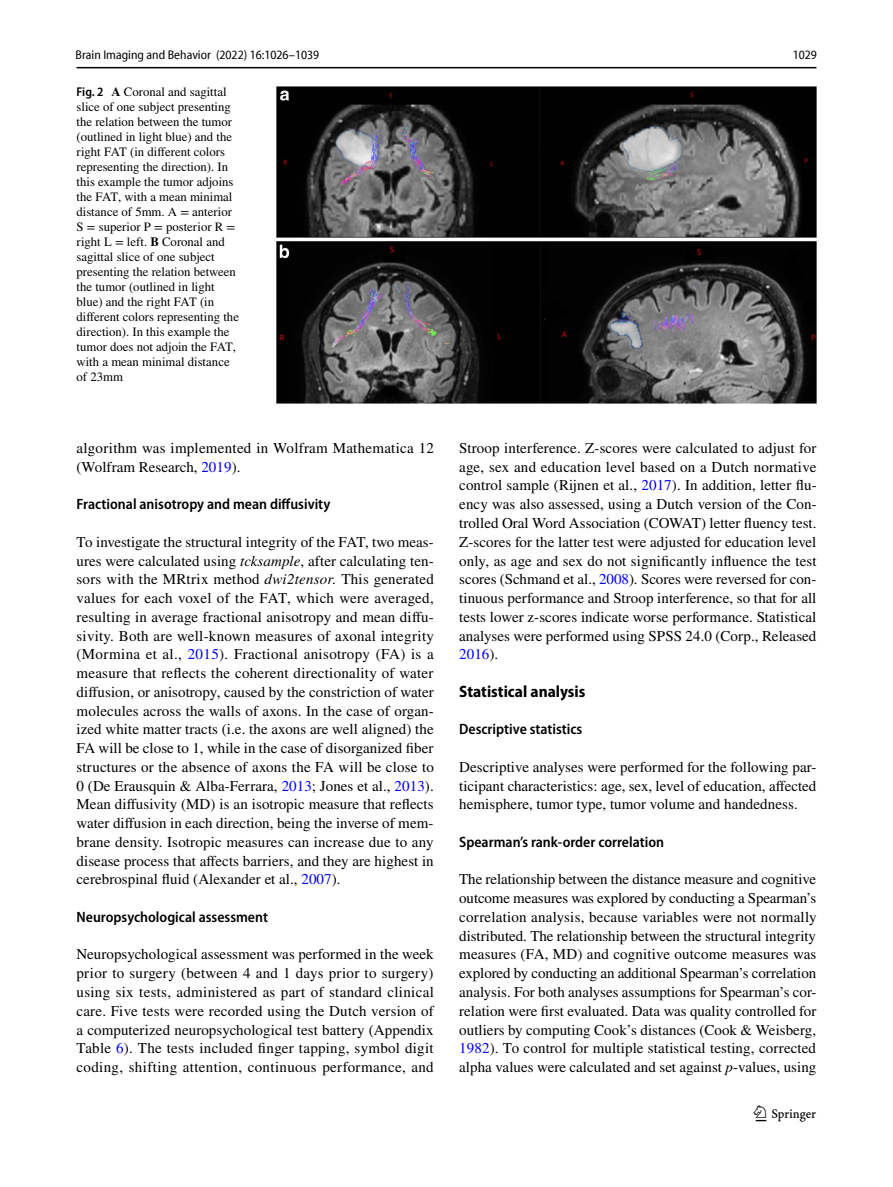
<style>
.page{position:relative;width:893px;height:1187px;background:#fff}
.page>*{position:absolute;margin:0;border:0;box-sizing:border-box;transform-origin:0 0}
.t1{font:22.5px "Springnew Regular 2";color:#000}
.t2{font:700 semi-condensed 16.5px "Myriad Pro";color:#000}
.t3{font:15px/18.8px "STIX";letter-spacing:.005em;color:#000;text-align:justify}
.t4{font:600 semi-condensed 15px "Myriad Pro";color:#000}
.t5{font:12.75px/15px "STIX";color:#000}
.t6{font:semi-condensed 12.75px "Myriad Pro Unic";color:#000}
.s1{font-family:"Myriad Pro";font-weight:600;font-stretch:semi-condensed}
.s2{font-weight:700}
.s3{color:#00f}
.s4{font-style:italic}
</style>
<div class="page">
<hr style="left:77px;top:67px;width:739px;height:1px;background:#000">
<img style="left:276px;top:87px;width:540px;height:317px">
<p class="t6" style="left:76px;top:50px;width:245px">Brain Imaging and Behavior (2022) 16:1026–1039</p>
<p class="t6" style="left:793px;top:50px;width:26px">1029</p>
<p class="t5" style="left:77px;top:85px;width:164px"><span class="s1">Fig. 2</span> <span class="s2">A</span> Coronal and sagittal slice of one subject presenting the relation between the tumor (outlined in light blue) and the right FAT (in different colors representing the direction). In this example the tumor adjoins the FAT, with a mean minimal distance of 5mm. A = anterior<br>S = superior P = posterior R = right L = left. <span class="s2">B</span> Coronal and sagittal slice of one subject presenting the relation between the tumor (outlined in light blue) and the right FAT (in different colors representing the direction). In this example the tumor does not adjoin the FAT, with a mean minimal distance of 23mm</p>
<p class="t3" style="left:77px;top:439px;width:359px">algorithm was implemented in Wolfram Mathematica 12 (Wolfram Research, <span class="s3">2019</span>).</p>
<p class="t4" style="left:77px;top:496px;width:255px">Fractional anisotropy and mean diffusivity</p>
<p class="t3" style="left:77px;top:533px;width:359px">To investigate the structural integrity of the FAT, two meas&shy;ures were calculated using <span class="s4">tcksample</span>, after calculating ten&shy;sors with the MRtrix method <span class="s4">dwi2tensor.</span> This generated values for each voxel of the FAT, which were averaged, resulting in average fractional anisotropy and mean diffu&shy;sivity. Both are well-known measures of axonal integrity (Mormina et al., <span class="s3">2015</span>). Fractional anisotropy (FA) is a measure that reflects the coherent directionality of water diffusion, or anisotropy, caused by the constriction of water molecules across the walls of axons. In the case of organ&shy;ized white matter tracts (i.e. the axons are well aligned) the FA will be close to 1, while in the case of disorganized fiber structures or the absence of axons the FA will be close to 0 (De Erausquin &amp; Alba-Ferrara, <span class="s3">2013</span>; Jones et al., <span class="s3">2013</span>).<br>Mean diffusivity (MD) is an isotropic measure that reflects water diffusion in each direction, being the inverse of mem&shy;brane density. Isotropic measures can increase due to any disease process that affects barriers, and they are highest in cerebrospinal fluid (Alexander et al., <span class="s3">2007</span>).</p>
<p class="t4" style="left:77px;top:908px;width:193px">Neuropsychological assessment</p>
<p class="t3" style="left:77px;top:946px;width:359px">Neuropsychological assessment was performed in the week prior to surgery (between 4 and 1 days prior to surgery) using six tests, administered as part of standard clinical care. Five tests were recorded using the Dutch version of a computerized neuropsychological test battery (Appendix Table <span class="s3">6</span>). The tests included finger tapping, symbol digit coding, shifting attention, continuous performance, and</p>
<p class="t3" style="left:459px;top:439px;width:359px">Stroop interference. Z-scores were calculated to adjust for age, sex and education level based on a Dutch normative control sample (Rijnen et al., <span class="s3">2017</span>). In addition, letter flu&shy;ency was also assessed, using a Dutch version of the Con&shy;trolled Oral Word Association (COWAT) letter fluency test.<br>Z-scores for the latter test were adjusted for education level only, as age and sex do not significantly influence the test scores (Schmand et al., <span class="s3">2008</span>). Scores were reversed for con&shy;tinuous performance and Stroop interference, so that for all tests lower z-scores indicate worse performance. Statistical analyses were performed using SPSS 24.0 (Corp., Released <span class="s3">2016</span>).</p>
<p class="t2" style="left:459px;top:682px;width:128px">Statistical analysis</p>
<p class="t4" style="left:459px;top:721px;width:125px">Descriptive statistics</p>
<p class="t3" style="left:459px;top:758px;width:359px">Descriptive analyses were performed for the following par&shy;ticipant characteristics: age, sex, level of education, affected hemisphere, tumor type, tumor volume and handedness.</p>
<p class="t4" style="left:459px;top:833px;width:206px">Spearman’s rank‑order correlation</p>
<p class="t3" style="left:459px;top:871px;width:359px">The relationship between the distance measure and cognitive outcome measures was explored by conducting a Spearman’s correlation analysis, because variables were not normally distributed. The relationship between the structural integrity measures (FA, MD) and cognitive outcome measures was explored by conducting an additional Spearman’s correlation analysis. For both analyses assumptions for Spearman’s cor&shy;relation were first evaluated. Data was quality controlled for outliers by computing Cook’s distances (Cook &amp; Weisberg, <span class="s3">1982</span>). To control for multiple statistical testing, corrected alpha values were calculated and set against <span class="s4">p</span>-values, using</p>
<h1 class="t1" style="left:756px;top:1105px;width:62px">1 3</h1>
</div>
